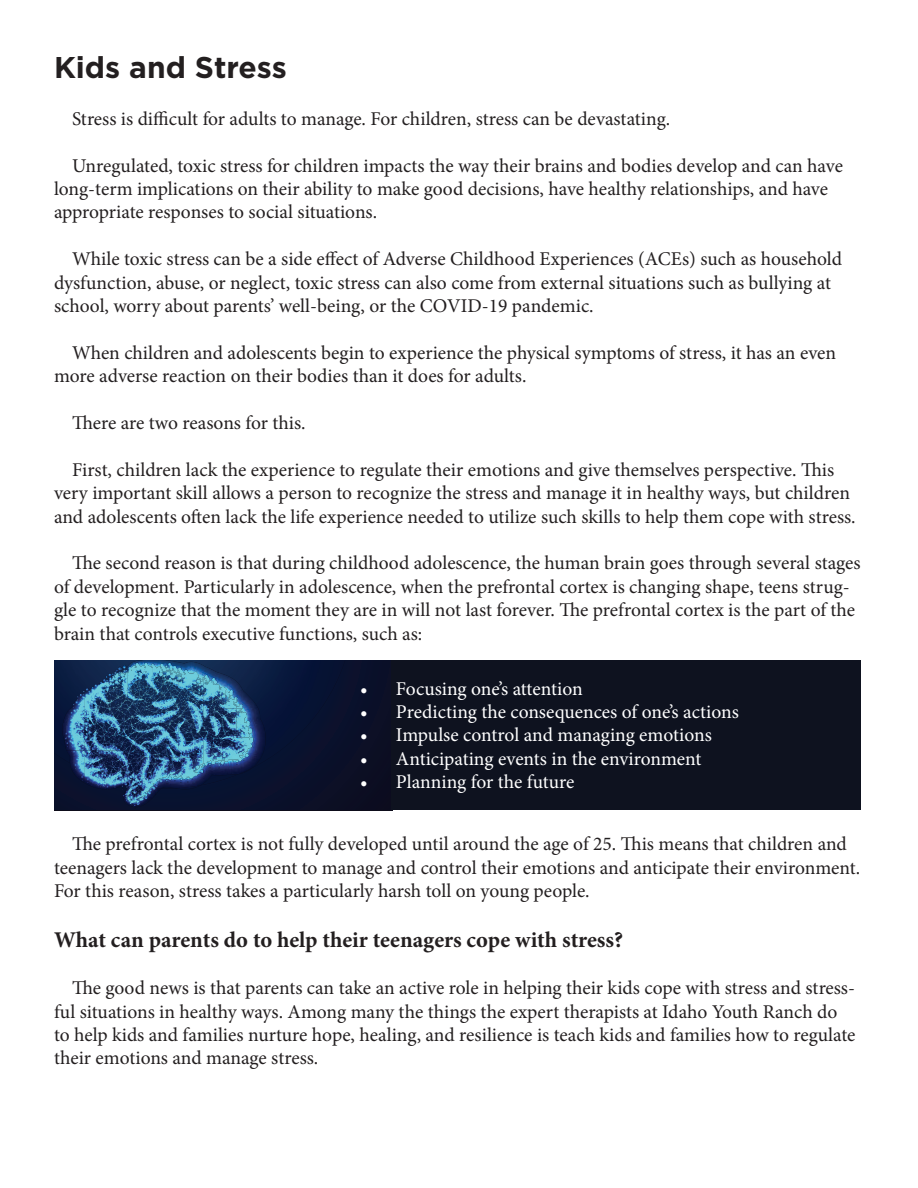
<style>
.page{position:relative;width:918px;height:1188px;background:#fff}
.page>*{position:absolute;margin:0;border:0;box-sizing:border-box;transform-origin:0 0}
.t1{font:700 30px "Gotham";color:#231f20}
.t2{font:700 22.5px "Minion Pro";color:#231f20}
.t3{font:19.5px/23.4px "Minion Pro";color:#231f20}
.t4{font:19.5px "Minion Pro";letter-spacing:-.005em;color:#fff}
</style>
<div class="page">
<div style="left:54px;top:660px;width:337px;height:150px;background:#0b1029"></div>
<img style="left:54px;top:660px;width:291px;height:108px">
<img style="left:128px;top:740px;width:5px;height:5px">
<img style="left:128px;top:715px;width:5px;height:6px">
<img style="left:128px;top:768px;width:125px;height:31px">
<img style="left:122px;top:660px;width:47px;height:5px">
<img style="left:128px;top:729px;width:5px;height:5px">
<svg style="left:114px;top:665px;width:14px;height:7px"></svg>
<svg style="left:130px;top:787px;width:12px;height:22px"></svg>
<img style="left:128px;top:663px;width:50px;height:47px">
<img style="left:133px;top:665px;width:70px;height:122px">
<img style="left:203px;top:766px;width:17px;height:7px">
<img style="left:203px;top:675px;width:46px;height:91px">
<img style="left:123px;top:790px;width:5px;height:14px">
<img style="left:67px;top:691px;width:22px;height:92px">
<img style="left:106px;top:672px;width:22px;height:2px">
<img style="left:84px;top:679px;width:5px;height:32px">
<img style="left:89px;top:674px;width:39px;height:116px">
<div style="left:391px;top:660px;width:470px;height:150px;background:#0e121f"></div>
<p class="t1" style="left:54px;top:47px;width:234px">Kids and Stress</p>
<p class="t3" style="left:72px;top:107px;width:600px">Stress is difficult for adults to manage. For children, stress can be devastating.</p>
<p class="t3" style="left:54px;top:154px;width:790px;text-indent:18px">Unregulated, toxic stress for children impacts the way their brains and bodies develop and can have long-term implications on their ability to make good decisions, have healthy relationships, and have appropriate responses to social situations.</p>
<p class="t3" style="left:54px;top:247px;width:790px;text-indent:18px">While toxic stress can be a side effect of Adverse Childhood Experiences (ACEs) such as household dysfunction, abuse, or neglect, toxic stress can also come from external situations such as bullying at school, worry about parents’ well-being, or the COVID-19 pandemic.</p>
<p class="t3" style="left:54px;top:341px;width:784px;text-indent:18px">When children and adolescents begin to experience the physical symptoms of stress, it has an even more adverse reaction on their bodies than it does for adults.</p>
<p class="t3" style="left:72px;top:411px;width:235px">There are two reasons for this.</p>
<p class="t3" style="left:54px;top:458px;width:803px;text-align:center">First, children lack the experience to regulate their emotions and give themselves perspective. This<br>very important skill allows a person to recognize the stress and manage it in healthy ways, but children and adolescents often lack the life experience needed to utilize such skills to help them cope with stress.</p>
<p class="t3" style="left:54px;top:552px;width:808px;text-indent:18px">The second reason is that during childhood adolescence, the human brain goes through several stages of development. Particularly in adolescence, when the prefrontal cortex is changing shape, teens strug&shy;gle to recognize that the moment they are in will not last forever. The prefrontal cortex is the part of the brain that controls executive functions, such as:</p>
<p class="t4" style="left:360px;top:675px;width:224px">• Focusing one’s attention</p>
<p class="t4" style="left:360px;top:699px;width:380px">• Predicting the consequences of one’s actions</p>
<p class="t4" style="left:360px;top:722px;width:353px">• Impulse control and managing emotions</p>
<p class="t4" style="left:360px;top:745px;width:343px">• Anticipating events in the environment</p>
<p class="t4" style="left:360px;top:769px;width:216px">• Planning for the future</p>
<p class="t3" style="left:54px;top:832px;width:808px;text-indent:18px">The prefrontal cortex is not fully developed until around the age of 25. This means that children and teenagers lack the development to manage and control their emotions and anticipate their environment.<br>For this reason, stress takes a particularly harsh toll on young people.</p>
<p class="t2" style="left:54px;top:924px;width:571px">What can parents do to help their teenagers cope with stress?</p>
<p class="t3" style="left:54px;top:976px;width:803px;text-indent:18px">The good news is that parents can take an active role in helping their kids cope with stress and stress&shy;ful situations in healthy ways. Among many the things the expert therapists at Idaho Youth Ranch do to help kids and families nurture hope, healing, and resilience is teach kids and families how to regulate their emotions and manage stress.</p>
</div>
